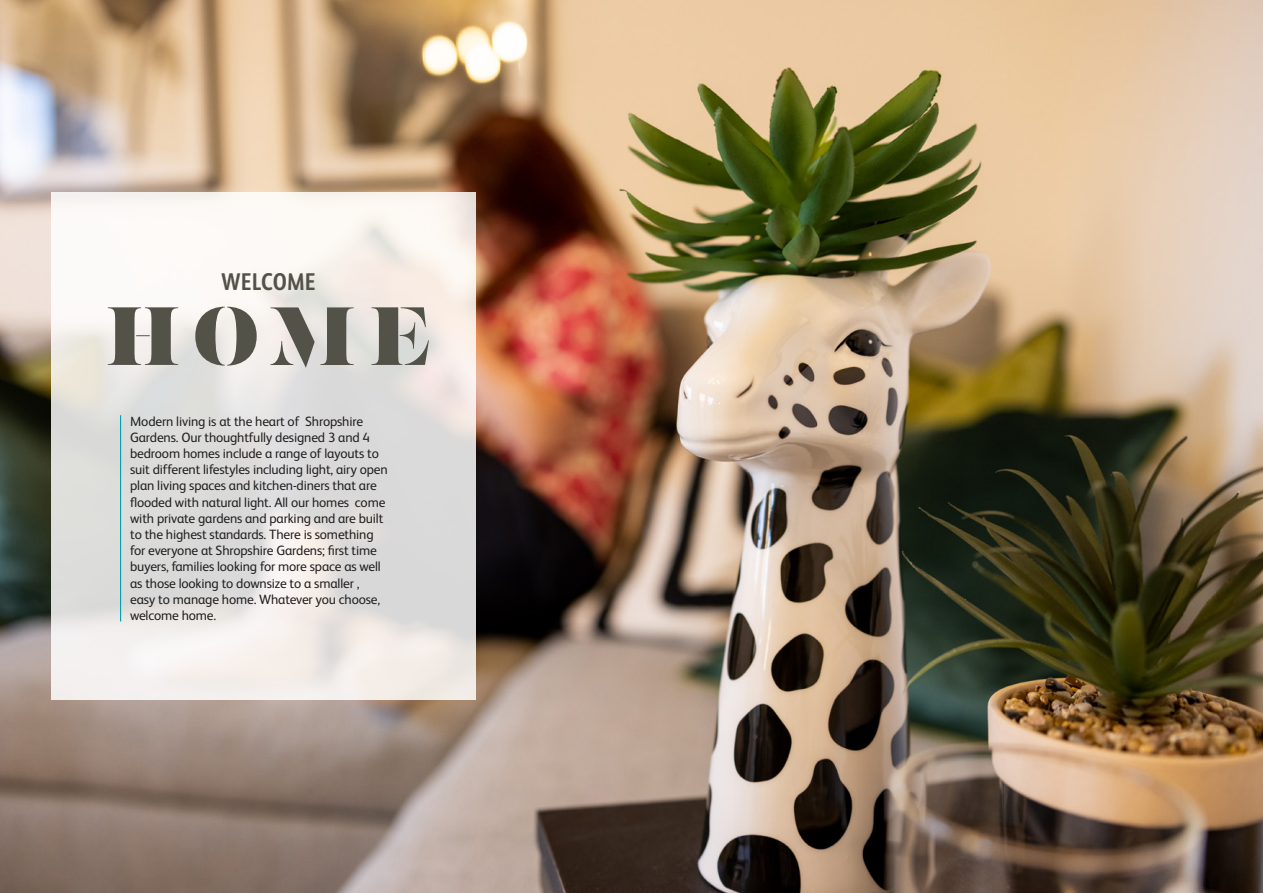
<style>
.page{position:relative;width:1263px;height:893px;background:#fff}
.page>*{position:absolute;margin:0;border:0;box-sizing:border-box;transform-origin:0 0}
.t1{font:82.2px "Lust Stencil";color:#535249}
.t2{font:700 24.15px "FS Albert Pro Narrow";color:#535249}
.t3{font:13.5px/16.2px "FS Albert";letter-spacing:-.01em;color:#231f20}
</style>
<div class="page">
<img style="left:0;top:0;width:1263px;height:893px">
<svg style="left:51px;top:193px;width:425px;height:507px"></svg>
<hr style="left:120px;top:415px;width:1px;height:206px;background:#00a0b0">
<p class="t2" style="left:221px;top:264px;width:96px">WELCOME</p>
<p class="t1" style="left:107px;top:286px;width:324px">HOME</p>
<p class="t3" style="left:130px;top:412px;width:259px">Modern living is at the heart of Shropshire Gardens. Our thoughtfully designed 3 and 4 bedroom homes include a range of layouts to suit different lifestyles including light, airy open plan living spaces and kitchen-diners that are flooded with natural light. All our homes come with private gardens and parking and are built to the highest standards. There is something for everyone at Shropshire Gardens; first time buyers, families looking for more space as well as those looking to downsize to a smaller , easy to manage home. Whatever you choose, welcome home.</p>
</div>
